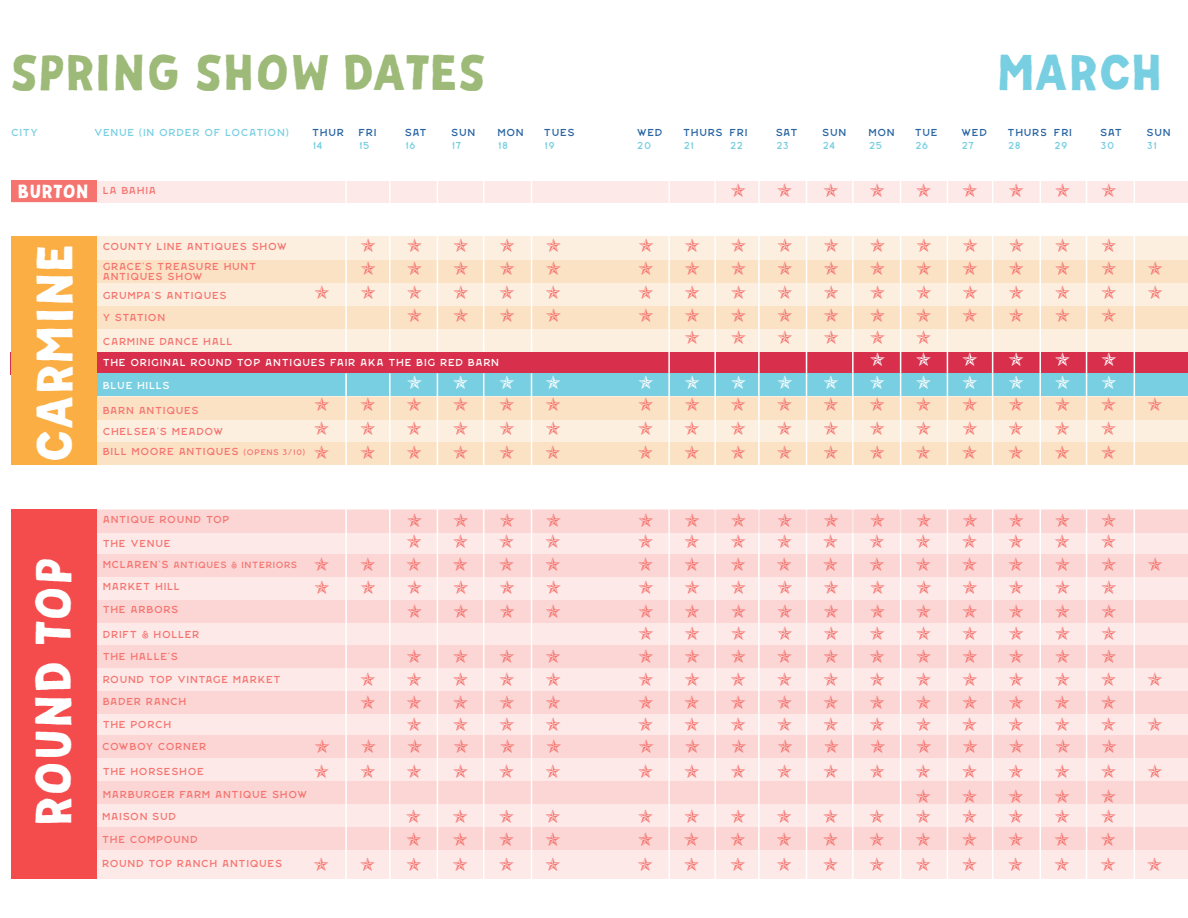
<style>
.page{position:relative;width:1188px;height:918px;background:#fff}
.page>*{position:absolute;margin:0;border:0;box-sizing:border-box;transform-origin:0 0}
.t1{font:48.6px "Palmer Sans Serif";color:#fff}
.t2{font:48px "Palmer Sans Serif";letter-spacing:.02em;color:#9dba78}
.t3{font:48px "Palmer Sans Serif";letter-spacing:-.01em;color:#78cfe1}
.t4{font:18.3px "Palmer Sans Serif";letter-spacing:.01em;color:#fff}
.Paragraph_Style_1{font:10.2px "Stranger Wide";color:#f5746f}
.Paragraph_Style_1-2{font:10.2px "Stranger Wide";color:#78cfe1}
.Paragraph_Style_1-3{font:10.2px "Stranger Wide";color:#2663a2}
.Paragraph_Style_1-4{font:10.2px "Stranger Wide";color:#fff}
.Paragraph_Style_1-5{font:9px "Stranger Wide";color:#f5746f}
.s1{font-size:8.1px}
.s2{font-size:10.2px}
</style>
<div class="page">
<svg style="left:11px;top:181px;width:1177px;height:21px;fill:#fde9e8"></svg>
<div style="left:30px;top:236px;width:1158px;height:229px;background:#fdefe0"></div>
<div style="left:19px;top:510px;width:1169px;height:369px;background:#fde9e8"></div>
<div style="left:11px;top:260px;width:1177px;height:23px;background:#fbe2c5"></div>
<div style="left:11px;top:307px;width:1177px;height:22px;background:#fbe2c5"></div>
<div style="left:11px;top:352px;width:1177px;height:23px;background:#d72f4c"></div>
<div style="left:11px;top:397px;width:1177px;height:23px;background:#fbe2c5"></div>
<div style="left:11px;top:442px;width:1177px;height:23px;background:#fbe2c5"></div>
<div style="left:11px;top:554px;width:1177px;height:23px;background:#fbd6d5"></div>
<div style="left:11px;top:600px;width:1177px;height:23px;background:#fbd6d5"></div>
<div style="left:11px;top:645px;width:1177px;height:23px;background:#fbd6d5"></div>
<div style="left:11px;top:691px;width:1177px;height:23px;background:#fbd6d5"></div>
<div style="left:11px;top:735px;width:1177px;height:23px;background:#fbd6d5"></div>
<div style="left:11px;top:781px;width:1177px;height:23px;background:#fbd6d5"></div>
<div style="left:11px;top:827px;width:1177px;height:23px;background:#fbd6d5"></div>
<div style="left:97px;top:373px;width:1091px;height:23px;background:#78cfe1"></div>
<hr style="left:714px;top:133px;width:2px;height:780px;background:#fff">
<hr style="left:758px;top:133px;width:2px;height:780px;background:#fff">
<hr style="left:806px;top:124px;width:1px;height:780px;background:#fff">
<hr style="left:852px;top:124px;width:2px;height:780px;background:#fff">
<hr style="left:900px;top:138px;width:1px;height:780px;background:#fff">
<div style="left:11px;top:510px;width:1177px;height:22px;background:#fbd6d5"></div>
<hr style="left:345px;top:124px;width:2px;height:228px;background:#fff">
<hr style="left:389px;top:124px;width:2px;height:228px;background:#fff">
<hr style="left:437px;top:120px;width:1px;height:232px;background:#fff">
<hr style="left:483px;top:120px;width:1px;height:232px;background:#fff">
<hr style="left:531px;top:126px;width:1px;height:226px;background:#fff">
<hr style="left:668px;top:124px;width:2px;height:780px;background:#fff">
<hr style="left:947px;top:132px;width:1px;height:780px;background:#fff">
<hr style="left:992px;top:132px;width:1px;height:780px;background:#fff">
<hr style="left:1040px;top:123px;width:1px;height:780px;background:#fff">
<hr style="left:1086px;top:123px;width:1px;height:780px;background:#fff">
<hr style="left:1134px;top:137px;width:1px;height:780px;background:#fff">
<hr style="left:345px;top:373px;width:2px;height:538px;background:#fff">
<hr style="left:389px;top:373px;width:2px;height:538px;background:#fff">
<hr style="left:437px;top:373px;width:1px;height:533px;background:#fff">
<hr style="left:483px;top:373px;width:1px;height:533px;background:#fff">
<hr style="left:531px;top:373px;width:1px;height:540px;background:#fff">
<div style="left:11px;top:236px;width:86px;height:229px;background:#fbae43"></div>
<div style="left:11px;top:510px;width:86px;height:369px;background:#f44c4c"></div>
<svg style="left:731px;top:183px;width:14px;height:14px"></svg>
<svg style="left:777px;top:183px;width:15px;height:14px"></svg>
<svg style="left:824px;top:183px;width:14px;height:14px"></svg>
<svg style="left:870px;top:183px;width:15px;height:14px"></svg>
<svg style="left:916px;top:183px;width:15px;height:14px"></svg>
<svg style="left:963px;top:183px;width:14px;height:14px"></svg>
<svg style="left:1009px;top:183px;width:15px;height:14px"></svg>
<svg style="left:1055px;top:183px;width:15px;height:14px"></svg>
<svg style="left:1102px;top:183px;width:14px;height:14px"></svg>
<p class="t2" style="left:13px;top:39px;width:476px">SPRING SHOW DATES</p>
<p class="Paragraph_Style_1-2" style="left:94px;top:127px;width:197px">VENUE (IN ORDER OF LOCATION)</p>
<p class="t3" style="left:1000px;top:39px;width:168px">MARCH</p>
<p class="Paragraph_Style_1-2" style="left:11px;top:127px;width:29px">CITY</p>
<p class="Paragraph_Style_1-3" style="left:312px;top:127px;width:34px">THUR</p>
<p class="Paragraph_Style_1-3" style="left:358px;top:127px;width:20px">FRI</p>
<p class="Paragraph_Style_1-3" style="left:405px;top:127px;width:24px">SAT</p>
<p class="Paragraph_Style_1-3" style="left:451px;top:127px;width:26px">SUN</p>
<p class="Paragraph_Style_1-3" style="left:497px;top:127px;width:28px">MON</p>
<p class="Paragraph_Style_1-3" style="left:544px;top:127px;width:33px">TUES</p>
<p class="Paragraph_Style_1-3" style="left:636px;top:127px;width:28px">WED</p>
<p class="Paragraph_Style_1-3" style="left:683px;top:127px;width:42px">THURS</p>
<p class="Paragraph_Style_1-3" style="left:729px;top:127px;width:20px">FRI</p>
<p class="Paragraph_Style_1-3" style="left:775px;top:127px;width:24px">SAT</p>
<p class="Paragraph_Style_1-3" style="left:822px;top:127px;width:26px">SUN</p>
<p class="Paragraph_Style_1-3" style="left:868px;top:127px;width:28px">MON</p>
<p class="Paragraph_Style_1-3" style="left:915px;top:127px;width:25px">TUE</p>
<p class="Paragraph_Style_1-3" style="left:961px;top:127px;width:28px">WED</p>
<p class="Paragraph_Style_1-3" style="left:1007px;top:127px;width:42px">THURS</p>
<p class="Paragraph_Style_1-3" style="left:1054px;top:127px;width:20px">FRI</p>
<p class="Paragraph_Style_1-3" style="left:1100px;top:127px;width:24px">SAT</p>
<p class="Paragraph_Style_1-3" style="left:1146px;top:127px;width:26px">SUN</p>
<p class="Paragraph_Style_1-2" style="left:312px;top:140px;width:12px">14</p>
<p class="Paragraph_Style_1-2" style="left:359px;top:140px;width:13px">15</p>
<p class="Paragraph_Style_1-2" style="left:405px;top:140px;width:12px">16</p>
<p class="Paragraph_Style_1-2" style="left:452px;top:140px;width:12px">17</p>
<p class="Paragraph_Style_1-2" style="left:498px;top:140px;width:12px">18</p>
<p class="Paragraph_Style_1-2" style="left:544px;top:140px;width:13px">19</p>
<p class="Paragraph_Style_1-2" style="left:637px;top:140px;width:16px">20</p>
<p class="Paragraph_Style_1-2" style="left:683px;top:140px;width:12px">21</p>
<p class="Paragraph_Style_1-2" style="left:730px;top:140px;width:15px">22</p>
<p class="Paragraph_Style_1-2" style="left:776px;top:140px;width:15px">23</p>
<p class="Paragraph_Style_1-2" style="left:822px;top:140px;width:15px">24</p>
<p class="Paragraph_Style_1-2" style="left:869px;top:140px;width:15px">25</p>
<p class="Paragraph_Style_1-2" style="left:915px;top:140px;width:15px">26</p>
<p class="Paragraph_Style_1-2" style="left:961px;top:140px;width:14px">27</p>
<p class="Paragraph_Style_1-2" style="left:1008px;top:140px;width:15px">28</p>
<p class="Paragraph_Style_1-2" style="left:1054px;top:140px;width:15px">29</p>
<p class="Paragraph_Style_1-2" style="left:1101px;top:140px;width:16px">30</p>
<p class="Paragraph_Style_1-2" style="left:1147px;top:140px;width:12px">31</p>
<p class="t4" style="left:19px;top:179px;width:73px">BURTON</p>
<p class="Paragraph_Style_1" style="left:102px;top:184px;width:56px">LA BAHIA</p>
<p class="t1" style="left:21px;top:460px;width:220px;rotate:-90deg">CARMINE</p>
<p class="t1" style="left:20px;top:823px;width:271px;rotate:-90deg">ROUND TOP</p>
<p class="Paragraph_Style_1" style="left:102px;top:241px;width:186px">COUNTY LINE ANTIQUES SHOW</p>
<p class="Paragraph_Style_1" style="left:102px;top:261px;width:156px">GRACE’S TREASURE HUNT</p>
<p class="Paragraph_Style_1" style="left:102px;top:271px;width:102px">ANTIQUES SHOW</p>
<p class="Paragraph_Style_1" style="left:102px;top:289px;width:126px">GRUMPA’S ANTIQUES</p>
<p class="Paragraph_Style_1" style="left:102px;top:311px;width:65px">Y STATION</p>
<p class="Paragraph_Style_1" style="left:102px;top:336px;width:132px">CARMINE DANCE HALL</p>
<p class="Paragraph_Style_1-4" style="left:102px;top:357px;width:399px">THE ORIGINAL ROUND TOP ANTIQUES FAIR AKA THE BIG RED BARN</p>
<p class="Paragraph_Style_1-4" style="left:102px;top:380px;width:69px">BLUE HILLS</p>
<p class="Paragraph_Style_1" style="left:102px;top:404px;width:98px">BARN ANTIQUES</p>
<p class="Paragraph_Style_1" style="left:102px;top:425px;width:123px">CHELSEA’S MEADOW</p>
<p class="Paragraph_Style_1" style="left:102px;top:446px;width:205px">BILL MOORE ANTIQUES <span class="s1">(OPENS 3/10)</span></p>
<p class="Paragraph_Style_1" style="left:102px;top:514px;width:129px">ANTIQUE ROUND TOP</p>
<p class="Paragraph_Style_1" style="left:102px;top:537px;width:70px">THE VENUE</p>
<p class="Paragraph_Style_1-5" style="left:102px;top:559px;width:197px"><span class="s2">MCLAREN’S</span> ANTIQUES &amp; INTERIORS</p>
<p class="Paragraph_Style_1" style="left:102px;top:581px;width:79px">MARKET HILL</p>
<p class="Paragraph_Style_1" style="left:102px;top:604px;width:78px">THE ARBORS</p>
<p class="Paragraph_Style_1" style="left:102px;top:629px;width:99px">DRIFT &amp; HOLLER</p>
<p class="Paragraph_Style_1" style="left:102px;top:650px;width:78px">THE HALLE’S</p>
<p class="Paragraph_Style_1" style="left:102px;top:673px;width:180px">ROUND TOP VINTAGE MARKET</p>
<p class="Paragraph_Style_1" style="left:102px;top:696px;width:86px">BADER RANCH</p>
<p class="Paragraph_Style_1" style="left:102px;top:719px;width:71px">THE PORCH</p>
<p class="Paragraph_Style_1" style="left:102px;top:766px;width:103px">THE HORSESHOE</p>
<p class="Paragraph_Style_1" style="left:102px;top:788px;width:207px">MARBURGER FARM ANTIQUE SHOW</p>
<p class="Paragraph_Style_1" style="left:102px;top:811px;width:76px">MAISON SUD</p>
<p class="Paragraph_Style_1" style="left:102px;top:834px;width:98px">THE COMPOUND</p>
<p class="Paragraph_Style_1" style="left:102px;top:857px;width:182px">ROUND TOP RANCH ANTIQUES</p>
<p class="Paragraph_Style_1" style="left:102px;top:741px;width:106px">COWBOY CORNER</p>
</div>
